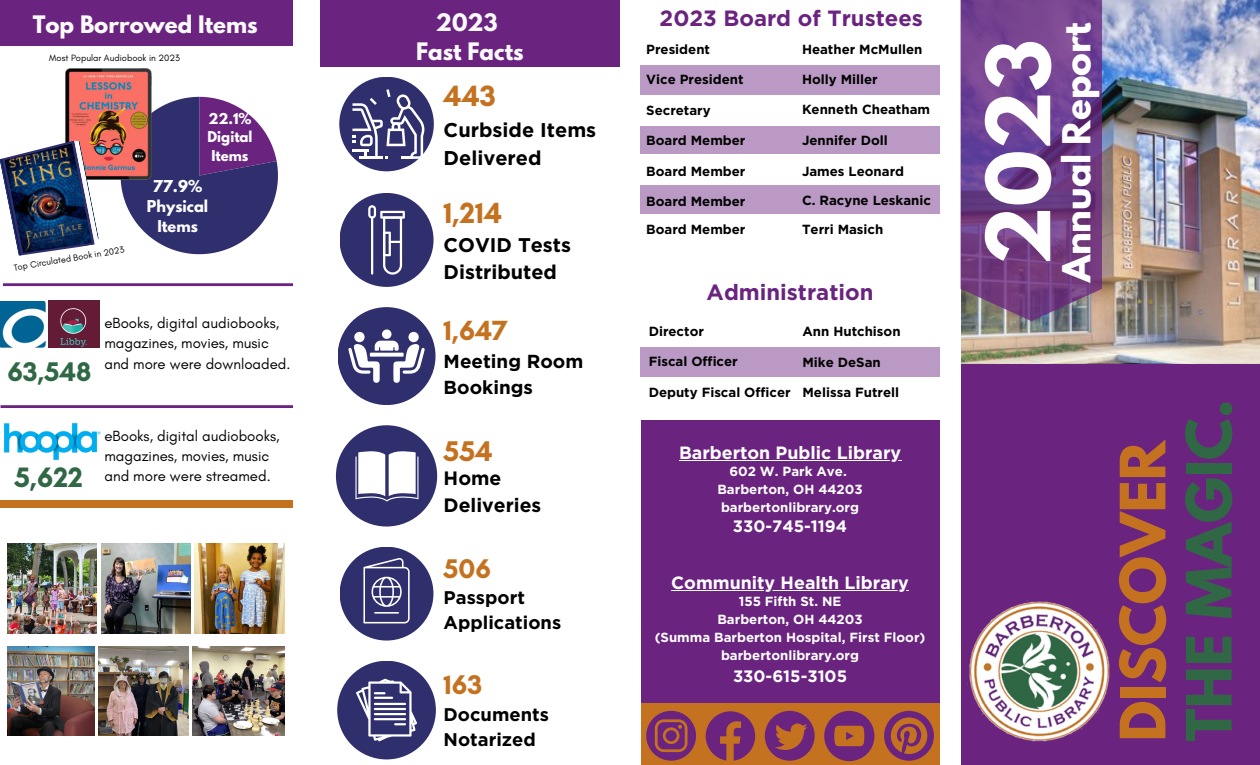
<style>
.page{position:relative;width:1260px;height:765px;background:#6a237f}
.page>*{position:absolute;margin:0;border:0;box-sizing:border-box;transform-origin:0 0}
.t1{font:700 78px "League Spartan";color:#fff}
.t2{font:700 55.38px "League Spartan";color:#306845}
.t3{font:700 55.38px "League Spartan";color:#c47220}
.t4{font:700 34.25px "League Spartan";color:#fff}
.t5{font:700 29.88px "Glacial Indifference";color:#c47220}
.t6{font:700 29.75px "Glacial Indifference";color:#c47220}
.t7{font:700 29px "Glacial Indifference";color:#c47220}
.t8{font:700 28.62px "Glacial Indifference";color:#306845}
.t9{font:700 28.25px "Glacial Indifference";color:#c47220}
.t10{font:700 27.5px "Glacial Indifference";color:#c47220}
.t11{font:700 27.5px "Glacial Indifference";color:#306845}
.t12{font:700 22px "Gotham";color:#6a237f}
.t13{font:700 21.38px/29px "League Spartan";color:#fafafa;text-align:center}
.t14{font:700 19.88px/27.5px "Gotham";color:#000}
.t15{font:700 19.75px/27.4px "Gotham";color:#000}
.t16{font:700 19.38px/26.9px "Gotham";color:#000}
.t17{font:700 18.88px/25.9px "Gotham";color:#000}
.t18{font:700 18.38px/25px "Gotham";color:#000}
.t19{font:700 17.75px "Gotham";color:#fff}
.t20{font:700 16.5px "Gotham";color:#fff}
.t21{font:15px/20.6px "Glacial Indifference";color:#000}
.t22{font:700 14.5px "League Spartan";color:#fff}
.t23{font:700 13.25px "Gotham";color:#000}
.t24{font:700 13.25px "Gotham";color:#fff}
.t25{font:700 13.25px/18.6px "League Spartan";color:#fff;text-align:center}
.t26{font:9.38px "Glacial Indifference";color:#000}
.t27{font:9.12px "Glacial Indifference";color:#000}
</style>
<div class="page">
<img style="left:961px;top:0;width:299px;height:363px">
<div style="left:0;top:0;width:961px;height:765px;background:#fff"></div>
<svg style="left:961px;top:0;width:141px;height:321px;background:#704289"></svg>
<img style="left:969px;top:600px;width:141px;height:142px">
<div style="left:641px;top:421px;width:299px;height:344px;background:#6a237f"></div>
<div style="left:640px;top:35px;width:300px;height:179px;background:#ba9ac4"></div>
<div style="left:630px;top:28px;width:321px;height:37px;background:#fff"></div>
<div style="left:619px;top:95px;width:332px;height:30px;background:#fff"></div>
<div style="left:621px;top:154px;width:330px;height:30px;background:#fff"></div>
<div style="left:640px;top:310px;width:300px;height:90px;background:#ba9ac4"></div>
<div style="left:607px;top:307px;width:344px;height:40px;background:#fff"></div>
<div style="left:621px;top:377px;width:330px;height:30px;background:#fff"></div>
<div style="left:641px;top:703px;width:299px;height:62px;background:#c47220"></div>
<svg style="left:646px;top:711px;width:50px;height:50px"></svg>
<svg style="left:706px;top:711px;width:49px;height:50px"></svg>
<svg style="left:765px;top:711px;width:50px;height:50px"></svg>
<svg style="left:824px;top:711px;width:51px;height:50px"></svg>
<svg style="left:884px;top:711px;width:50px;height:50px"></svg>
<hr style="left:679px;top:460px;width:222px;height:1px;background:#fff">
<hr style="left:671px;top:590px;width:238px;height:1px;background:#fff">
<div style="left:337px;top:661px;width:99px;height:98px;background:#2f2f6e;border-radius:50%"></div>
<svg style="left:356px;top:679px;width:61px;height:62px"></svg>
<div style="left:340px;top:547px;width:93px;height:94px;background:#2f2f6e;border-radius:50%"></div>
<svg style="left:363px;top:558px;width:46px;height:65px"></svg>
<hr style="left:374px;top:612px;width:25px;height:2px;background:#fff">
<div style="left:339px;top:77px;width:95px;height:94px;background:#2f2f6e;border-radius:50%"></div>
<svg style="left:352px;top:89px;width:72px;height:70px"></svg>
<div style="left:338px;top:307px;width:98px;height:98px;background:#2f2f6e;border-radius:50%"></div>
<svg style="left:348px;top:341px;width:77px;height:42px"></svg>
<div style="left:408px;top:332px;width:11px;height:10px;background:#fff;border-radius:50%"></div>
<div style="left:354px;top:332px;width:11px;height:10px;background:#fff;border-radius:50%"></div>
<div style="left:382px;top:329px;width:10px;height:10px;background:#fff;border-radius:50%"></div>
<div style="left:340px;top:193px;width:94px;height:94px;background:#2f2f6e;border-radius:50%"></div>
<svg style="left:368px;top:205px;width:37px;height:70px"></svg>
<div style="left:336px;top:425px;width:101px;height:102px;background:#2f2f6e;border-radius:50%"></div>
<svg style="left:355px;top:451px;width:63px;height:51px"></svg>
<div style="left:320px;top:0;width:299px;height:66px;background:#6a237f"></div>
<svg style="left:121px;top:97px;width:157px;height:157px"></svg>
<img style="left:66px;top:68px;width:86px;height:112px">
<svg style="left:0;top:140px;width:99px;height:116px"></svg>
<img style="left:5px;top:143px;width:87px;height:110px">
<div style="left:0;top:0;width:299px;height:45px;background:#6a237f"></div>
<img style="left:0;top:301px;width:46px;height:47px">
<img style="left:48px;top:300px;width:52px;height:48px">
<hr style="left:1px;top:405px;width:293px;height:3px;background:#6a237f">
<hr style="left:3px;top:283px;width:294px;height:3px;background:#6a237f">
<img style="left:3px;top:423px;width:98px;height:37px">
<div style="left:0;top:500px;width:94px;height:7px;background:#c47220"></div>
<div style="left:93px;top:500px;width:102px;height:7px;background:#c47220"></div>
<div style="left:195px;top:500px;width:102px;height:7px;background:#c47220"></div>
<img style="left:101px;top:544px;width:89px;height:89px">
<img style="left:7px;top:647px;width:87px;height:89px">
<img style="left:99px;top:647px;width:89px;height:89px">
<img style="left:195px;top:544px;width:89px;height:89px">
<img style="left:193px;top:647px;width:92px;height:89px">
<img style="left:7px;top:544px;width:90px;height:89px">
<div style="left:293px;top:0;width:22px;height:765px;background:#fff"></div>
<p class="t13" style="left:33px;top:13px;width:226px">Top Borrowed Items</p>
<h6 class="t26" style="left:49px;top:52px;width:132px">Most Popular Audiobook in 2023</h6>
<h4 class="t25" style="left:208px;top:111px;width:45px">22.1%</h4>
<h6 class="t25" style="left:207px;top:129px;width:47px">Digital<br>Items</h6>
<h4 class="t27" style="left:13px;top:262px;width:113px;rotate:-10deg">Top Circulated Book in 2023</h4>
<p class="t22" style="left:153px;top:179px;width:51px">77.9%</p>
<h4 class="t22" style="left:147px;top:199px;width:63px">Physical</h4>
<h6 class="t22" style="left:157px;top:219px;width:42px">Items</h6>
<p class="t11" style="left:7px;top:355px;width:86px">63,548</p>
<p class="t21" style="left:104px;top:312px;width:187px">eBooks, digital audiobooks, magazines, movies, music and more were downloaded.</p>
<p class="t8" style="left:15px;top:459px;width:70px">5,622</p>
<p class="t21" style="left:104px;top:426px;width:177px;line-height:20.2px">eBooks, digital audiobooks, magazines, movies, music and more were streamed.</p>
<h6 class="t13" style="left:416px;top:11px;width:109px">2023<br>Fast Facts</h6>
<h5 class="t5" style="left:444px;top:78px;width:54px">443</h5>
<p class="t14" style="left:444px;top:116px;width:154px">Curbside Items<br>Delivered</p>
<p class="t6" style="left:444px;top:195px;width:60px">1,214</p>
<h4 class="t15" style="left:444px;top:231px;width:129px">COVID Tests<br>Distributed</h4>
<p class="t9" style="left:444px;top:313px;width:65px">1,647</p>
<p class="t17" style="left:444px;top:348px;width:141px">Meeting Room<br>Bookings</p>
<p class="t7" style="left:444px;top:433px;width:51px">554</p>
<p class="t16" style="left:444px;top:465px;width:99px">Home<br>Deliveries</p>
<h4 class="t10" style="left:444px;top:552px;width:49px">506</h4>
<p class="t18" style="left:444px;top:585px;width:119px">Passport<br>Applications</p>
<p class="t10" style="left:444px;top:668px;width:40px">163</p>
<p class="t18" style="left:444px;top:702px;width:107px">Documents<br>Notarized</p>
<p class="t12" style="left:660px;top:4px;width:265px">2023 Board of Trustees</p>
<p class="t23" style="left:646px;top:41px;width:65px">President</p>
<p class="t23" style="left:646px;top:71px;width:99px">Vice President</p>
<p class="t23" style="left:646px;top:103px;width:66px">Secretary</p>
<p class="t23" style="left:802px;top:41px;width:122px">Heather McMullen</p>
<p class="t23" style="left:802px;top:71px;width:77px">Holly Miller</p>
<p class="t23" style="left:802px;top:102px;width:130px">Kenneth Cheatham</p>
<p class="t23" style="left:646px;top:132px;width:101px">Board Member</p>
<p class="t23" style="left:802px;top:132px;width:87px">Jennifer Doll</p>
<p class="t23" style="left:646px;top:163px;width:101px">Board Member</p>
<p class="t23" style="left:646px;top:193px;width:101px">Board Member</p>
<p class="t23" style="left:646px;top:222px;width:101px">Board Member</p>
<p class="t23" style="left:802px;top:163px;width:104px">James Leonard</p>
<p class="t23" style="left:802px;top:192px;width:131px">C. Racyne Leskanic</p>
<p class="t23" style="left:802px;top:222px;width:83px">Terri Masich</p>
<h4 class="t12" style="left:707px;top:279px;width:168px">Administration</h4>
<p class="t23" style="left:649px;top:323px;width:57px">Director</p>
<p class="t23" style="left:649px;top:353px;width:91px">Fiscal Officer</p>
<h4 class="t23" style="left:649px;top:384px;width:144px">Deputy Fiscal Officer</h4>
<p class="t23" style="left:803px;top:323px;width:100px">Ann Hutchison</p>
<p class="t23" style="left:803px;top:354px;width:80px">Mike DeSan</p>
<p class="t23" style="left:803px;top:384px;width:98px">Melissa Futrell</p>
<p class="t19" style="left:679px;top:442px;width:224px">Barberton Public Library</p>
<p class="t24" style="left:729px;top:463px;width:119px">602 W. Park Ave.</p>
<h5 class="t24" style="left:717px;top:481px;width:147px">Barberton, OH 44203</h5>
<h5 class="t24" style="left:721px;top:499px;width:140px">barbertonlibrary.org</h5>
<p class="t20" style="left:733px;top:516px;width:116px">330-745-1194</p>
<p class="t19" style="left:671px;top:572px;width:239px">Community Health Library</p>
<p class="t24" style="left:739px;top:593px;width:104px">155 Fifth St. NE</p>
<p class="t24" style="left:717px;top:611px;width:147px">Barberton, OH 44203</p>
<p class="t24" style="left:655px;top:629px;width:272px">(Summa Barberton Hospital, First Floor)</p>
<p class="t24" style="left:721px;top:647px;width:140px">barbertonlibrary.org</p>
<p class="t20" style="left:733px;top:667px;width:116px">330-615-3105</p>
<p class="t1" style="left:980px;top:265px;width:227px;rotate:-90deg">2023</p>
<p class="t4" style="left:1060px;top:282px;width:261px;rotate:-90deg">Annual Report</p>
<p class="t3" style="left:1116px;top:742px;width:304px;rotate:-90deg">DISCOVER</p>
<p class="t2" style="left:1182px;top:742px;width:344px;rotate:-90deg">THE MAGIC.</p>
</div>
